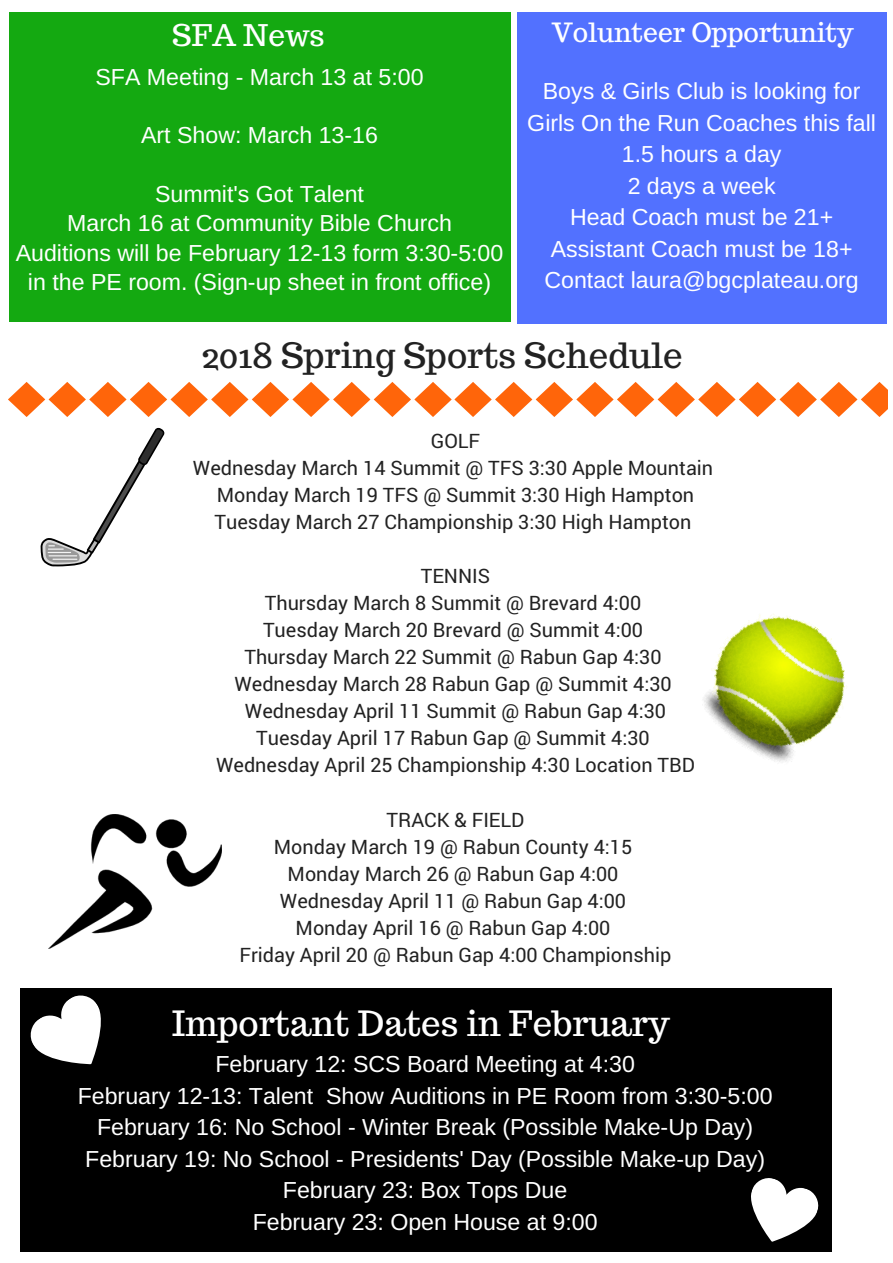
<style>
.page{position:relative;width:893px;height:1263px;background:#fff}
.page>*{position:absolute;margin:0;border:0;box-sizing:border-box;transform-origin:0 0}
.t1{font:34.8px "Trocchi";color:#222}
.t2{font:34.8px "Trocchi";color:#fff}
.t3{font:29.85px "Trocchi";color:#fff}
.t4{font:26.55px "Trocchi";color:#fff}
.t5{font:23.25px/31.5px "Arimo";color:#fff;text-align:center}
.t6{font:19.8px/27px "Roboto";color:#222;text-align:center}
</style>
<div class="page">
<div style="left:9px;top:12px;width:501px;height:310px;background:#14a911"></div>
<div style="left:20px;top:989px;width:812px;height:263px;background:#000"></div>
<svg style="left:8px;top:382px;width:879px;height:35px"></svg>
<svg style="left:41px;top:428px;width:123px;height:138px"></svg>
<img style="left:49px;top:814px;width:173px;height:134px">
<img style="left:703px;top:614px;width:143px;height:148px">
<svg style="left:23px;top:988px;width:100px;height:77px"></svg>
<svg style="left:751px;top:1178px;width:68px;height:64px"></svg>
<div style="left:517px;top:12px;width:369px;height:312px;background:#5271ff"></div>
<p class="t3" style="left:172px;top:16px;width:154px">SFA News</p>
<p class="t5" style="left:95px;top:61px;width:330px">SFA Meeting - March 13 at 5:00</p>
<p class="t5" style="left:141px;top:120px;width:238px">Art Show: March 13-16</p>
<p class="t5" style="left:16px;top:179px;width:489px;line-height:29.2px">Summit's Got Talent<br>March 16 at Community Bible Church<br>Auditions will be February 12-13 form 3:30-5:00 in the PE room. (Sign-up sheet in front office)</p>
<p class="t4" style="left:552px;top:15px;width:303px">Volunteer Opportunity</p>
<p class="t5" style="left:527px;top:75px;width:350px">Boys &amp; Girls Club is looking for<br>Girls On the Run Coaches this fall<br>1.5 hours a day<br>2 days a week<br>Head Coach must be 21+<br>Assistant Coach must be 18+<br>Contact laura@bgcplateau.org</p>
<h1 class="t1" style="left:201px;top:333px;width:483px">2018 Spring Sports Schedule</h1>
<p class="t6" style="left:193px;top:427px;width:522px">GOLF<br>Wednesday March 14 Summit @ TFS 3:30 Apple Mountain Monday March 19 TFS @ Summit 3:30 High Hampton Tuesday March 27 Championship 3:30 High Hampton</p>
<p class="t6" style="left:216px;top:562px;width:480px">TENNIS<br>Thursday March 8 Summit @ Brevard 4:00<br>Tuesday March 20 Brevard @ Summit 4:00<br>Thursday March 22 Summit @ Rabun Gap 4:30<br>Wednesday March 28 Rabun Gap @ Summit 4:30<br>Wednesday April 11 Summit @ Rabun Gap 4:30<br>Tuesday April 17 Rabun Gap @ Summit 4:30<br>Wednesday April 25 Championship 4:30 Location TBD</p>
<p class="t6" style="left:239px;top:805px;width:433px">TRACK &amp; FIELD<br>Monday March 19 @ Rabun County 4:15<br>Monday March 26 @ Rabun Gap 4:00<br>Wednesday April 11 @ Rabun Gap 4:00<br>Monday April 16 @ Rabun Gap 4:00<br>Friday April 20 @ Rabun Gap 4:00 Championship</p>
<h1 class="t2" style="left:172px;top:1000px;width:499px">Important Dates in February</h1>
<p class="t5" style="left:78px;top:1048px;width:696px">February 12: SCS Board Meeting at 4:30<br>February 12-13: Talent Show Auditions in PE Room from 3:30-5:00<br>February 16: No School - Winter Break (Possible Make-Up Day)<br>February 19: No School - Presidents' Day (Possible Make-up Day)<br>February 23: Box Tops Due<br>February 23: Open House at 9:00</p>
</div>
